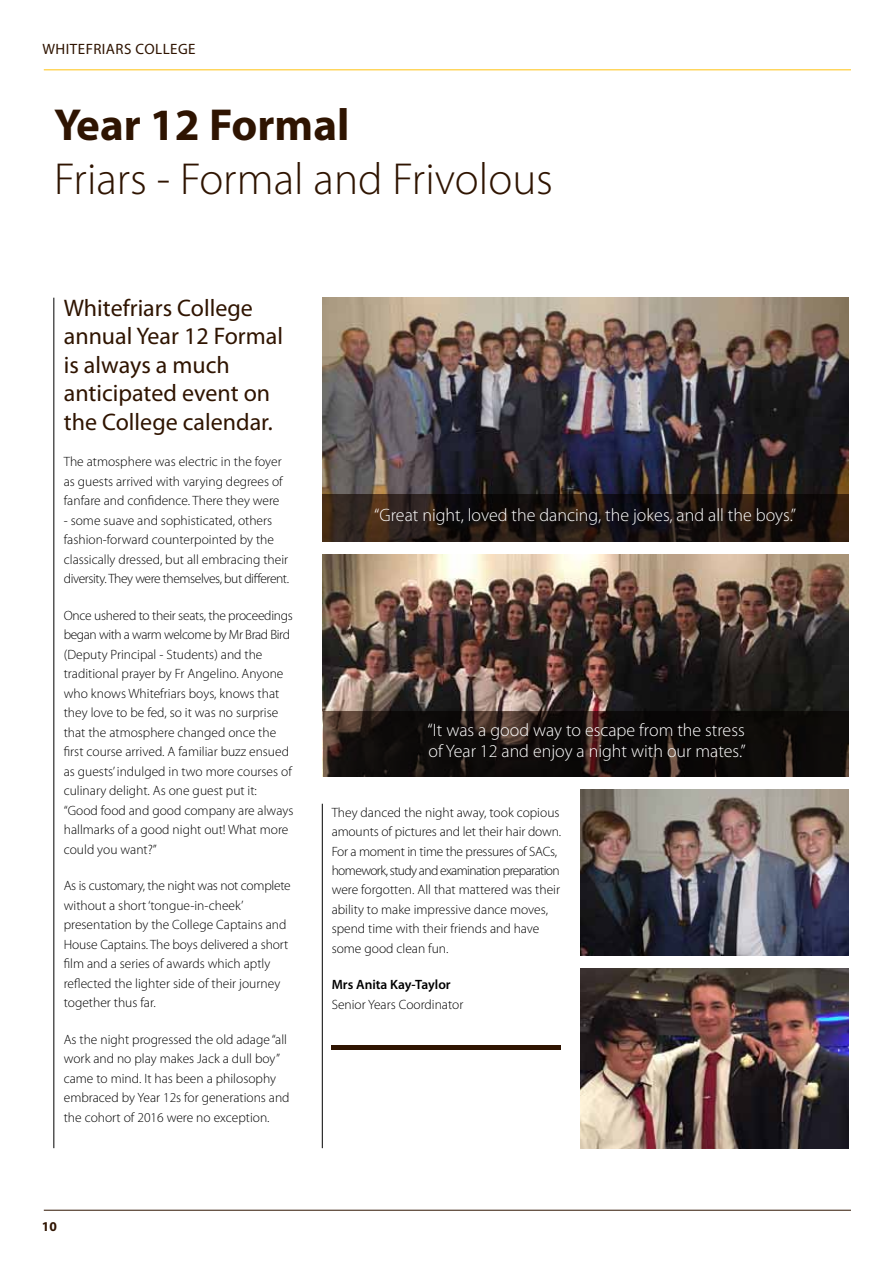
<style>
.page{position:relative;width:893px;height:1263px;background:#fff}
.page>*{position:absolute;margin:0;border:0;box-sizing:border-box;transform-origin:0 0}
.t1{font:300 45px "Myriad Pro";color:#2f1401}
.t2{font:700 45px "Myriad Pro";color:#2f1401}
.t3{font:24px/28.5px "Myriad Pro";color:#2f1401}
.t4{font:300 18px/21px "Myriad Pro";color:#fff}
.t5{font:15px "Myriad Pro";letter-spacing:.03em;color:#2f1401}
.t6{font:300 13.5px/19.5px "Myriad Pro";color:#000}
.t7{font:600 13.5px "Myriad Pro";color:#000}
.t8{font:700 13.5px "Myriad Pro";color:#2f1401}
</style>
<div class="page">
<hr style="left:44px;top:69px;width:807px;height:1px;background:#ffc20e">
<hr style="left:44px;top:1210px;width:807px;height:1px;background:#2f1401">
<hr style="left:54px;top:298px;width:1px;height:850px;background:#000">
<hr style="left:322px;top:804px;width:1px;height:344px;background:#000">
<hr style="left:332px;top:1046px;width:229px;height:4px;background:#2f1401">
<img style="left:322px;top:298px;width:527px;height:196px">
<img style="left:322px;top:554px;width:527px;height:223px">
<img style="left:580px;top:789px;width:269px;height:166px">
<img style="left:580px;top:968px;width:269px;height:180px">
<svg style="left:322px;top:494px;width:527px;height:47px;background:#201611"></svg>
<svg style="left:323px;top:711px;width:526px;height:66px;background:#17110e"></svg>
<p class="t5" style="left:43px;top:39px;width:155px">WHITEFRIARS COLLEGE</p>
<h1 class="t2" style="left:54px;top:96px;width:297px">Year 12 Formal</h1>
<h1 class="t1" style="left:54px;top:154px;width:500px">Friars - Formal and Frivolous</h1>
<h2 class="t3" style="left:64px;top:293px;width:221px">Whitefriars College annual Year 12 Formal is always a much anticipated event on the College calendar.</h2>
<p class="t6" style="left:64px;top:452px;width:220px;text-align:justify">The atmosphere was electric in the foyer as guests arrived with varying degrees of fanfare and confidence. There they were</p>
<p class="t6" style="left:64px;top:511px;width:227px">- some suave and sophisticated, others fashion-forward counterpointed by the classically dressed, but all embracing their diversity. They were themselves, but different.</p>
<p class="t6" style="left:64px;top:606px;width:231px">Once ushered to their seats, the proceedings began with a warm welcome by Mr Brad Bird (Deputy Principal - Students) and the traditional prayer by Fr Angelino. Anyone who knows Whitefriars boys, knows that they love to be fed, so it was no surprise that the atmosphere changed once the first course arrived. A familiar buzz ensued as guests’ indulged in two more courses of culinary delight. As one guest put it: “Good food and good company are always hallmarks of a good night out! What more could you want?”</p>
<p class="t6" style="left:64px;top:876px;width:228px">As is customary, the night was not complete without a short ‘tongue-in-cheek’ presentation by the College Captains and House Captains. The boys delivered a short film and a series of awards which aptly reflected the lighter side of their journey together thus far.</p>
<p class="t6" style="left:64px;top:1029px;width:227px">As the night progressed the old adage “all work and no play makes Jack a dull boy” came to mind. It has been a philosophy embraced by Year 12s for generations and the cohort of 2016 were no exception.</p>
<h3 class="t4" style="left:374px;top:504px;width:423px">“Great night, loved the dancing, the jokes, and all the boys.”</h3>
<h3 class="t4" style="left:427px;top:720px;width:320px">“It was a good way to escape from the stress of Year 12 and enjoy a night with our mates.”</h3>
<p class="t6" style="left:332px;top:802px;width:231px">They danced the night away, took copious amounts of pictures and let their hair down.<br>For a moment in time the pressures of SACs, homework, study and examination preparation were forgotten. All that mattered was their ability to make impressive dance moves, spend time with their friends and have some good clean fun.</p>
<p class="t7" style="left:332px;top:976px;width:121px">Mrs Anita Kay-Taylor</p>
<p class="t6" style="left:332px;top:995px;width:133px">Senior Years Coordinator</p>
<p class="t8" style="left:42px;top:1217px;width:16px">10</p>
</div>
